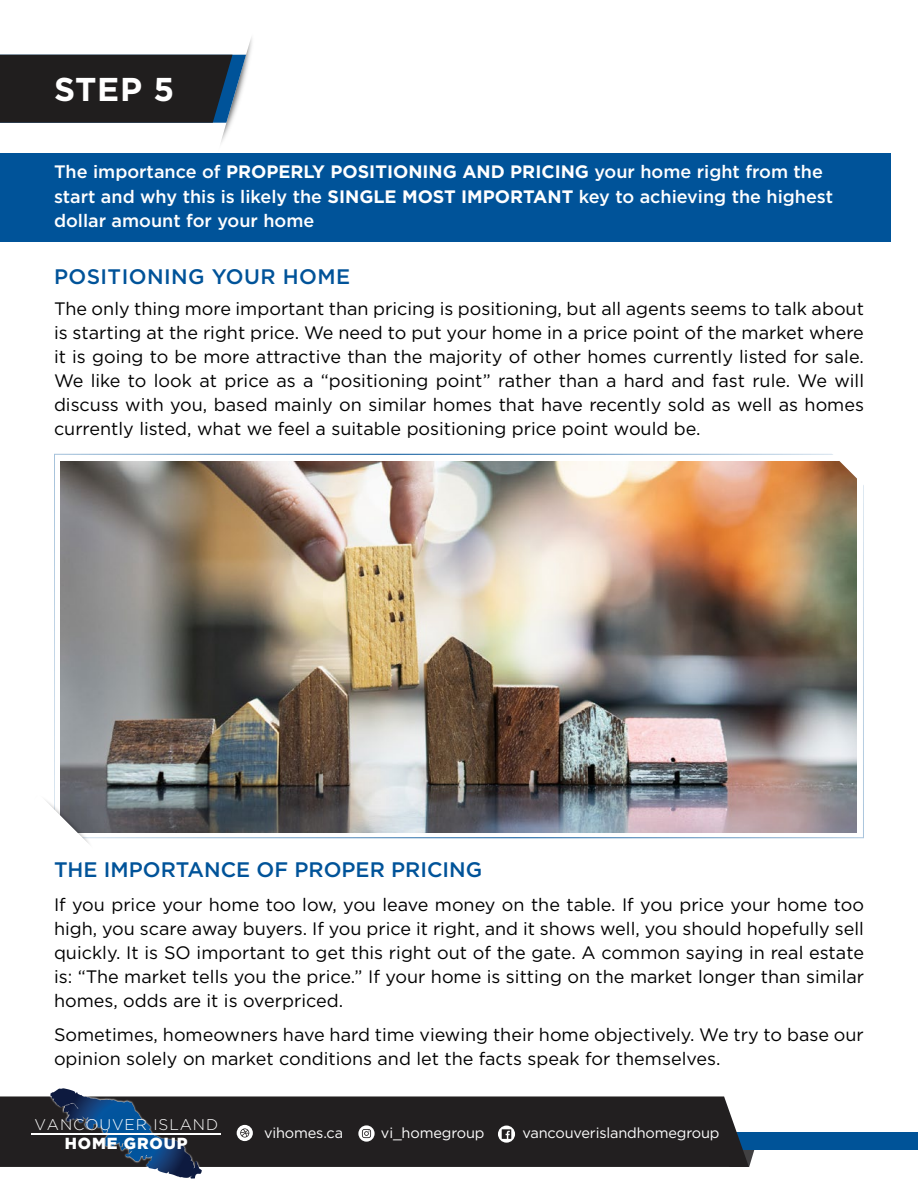
<style>
.page{position:relative;width:918px;height:1188px;background:#fff}
.page>*{position:absolute;margin:0;border:0;box-sizing:border-box;transform-origin:0 0}
.t1{font:700 33px "Gotham Pro";color:#fff}
.t2{font:500 21px "Gotham Pro";color:#005399}
.t3{font:500 21px "Gotham Pro";letter-spacing:.02em;color:#005399}
.t4{font:18px/24px "Gotham Pro";color:#000;text-align:justify}
.t5{font:500 18px/24.6px "Gotham Pro";color:#fff}
.t6{font:900 16.05px "Gotham Pro";letter-spacing:.06em;color:#fff}
.t7{font:300 15.45px "Gotham Pro";letter-spacing:.055em;color:#fff}
.t8{font:14.55px "Gotham Pro";letter-spacing:-.01em;color:#fff}
.s1{font-weight:700}
</style>
<div class="page">
<svg style="left:749px;top:1150px;width:6px;height:17px"></svg>
<div style="left:352px;top:1133px;width:566px;height:17px;background:#005398"></div>
<div style="left:0;top:1096px;width:749px;height:71px;background:#221f20"></div>
<svg style="left:237px;top:1125px;width:16px;height:16px"></svg>
<svg style="left:240px;top:1128px;width:9px;height:10px"></svg>
<svg style="left:358px;top:1125px;width:17px;height:17px"></svg>
<svg style="left:362px;top:1129px;width:9px;height:9px"></svg>
<svg style="left:498px;top:1126px;width:17px;height:17px"></svg>
<svg style="left:502px;top:1129px;width:9px;height:10px"></svg>
<img style="left:48px;top:1096px;width:156px;height:83px">
<svg style="left:50px;top:1088px;width:39px;height:41px;background:#343d54"></svg>
<hr style="left:32px;top:1133px;width:189px;height:1px;background:#fff">
<div style="left:0;top:153px;width:891px;height:89px;background:#005399"></div>
<img style="left:246px;top:37px;width:6px;height:37px">
<svg style="left:0;top:54px;width:246px;height:89px"></svg>
<img style="left:60px;top:461px;width:796px;height:371px">
<svg style="left:820px;top:454px;width:44px;height:45px"></svg>
<svg style="left:45px;top:794px;width:51px;height:50px"></svg>
<p class="t1" style="left:54px;top:70px;width:122px">STEP 5</p>
<p class="t5" style="left:54px;top:159px;width:781px">The importance of <span class="s1">PROPERLY POSITIONING AND PRICING</span> your home right from the start and why this is likely the <span class="s1">SINGLE MOST IMPORTANT</span> key to achieving the highest dollar amount for your home</p>
<p class="t3" style="left:54px;top:265px;width:298px">POSITIONING YOUR HOME</p>
<p class="t4" style="left:54px;top:297px;width:812px">The only thing more important than pricing is positioning, but all agents seems to talk about is starting at the right price. We need to put your home in a price point of the market where it is going to be more attractive than the majority of other homes currently listed for sale.<br>We like to look at price as a “positioning point” rather than a hard and fast rule. We will discuss with you, based mainly on similar homes that have recently sold as well as homes currently listed, what we feel a suitable positioning price point would be.</p>
<p class="t2" style="left:54px;top:858px;width:430px">THE IMPORTANCE OF PROPER PRICING</p>
<p class="t4" style="left:54px;top:892px;width:812px">If you price your home too low, you leave money on the table. If you price your home too high, you scare away buyers. If you price it right, and it shows well, you should hopefully sell quickly. It is SO important to get this right out of the gate. A common saying in real estate is: “The market tells you the price.” If your home is sitting on the market longer than similar homes, odds are it is overpriced.</p>
<p class="t4" style="left:54px;top:1022px;width:811px">Sometimes, homeowners have hard time viewing their home objectively. We try to base our opinion solely on market conditions and let the facts speak for themselves.</p>
<p class="t7" style="left:34px;top:1116px;width:185px">VANCOUVER ISLAND</p>
<p class="t6" style="left:65px;top:1134px;width:124px">HOME GROUP</p>
<p class="t8" style="left:264px;top:1125px;width:81px">vihomes.ca</p>
<p class="t8" style="left:381px;top:1125px;width:105px">vi_homegroup</p>
<p class="t8" style="left:522px;top:1125px;width:199px">vancouverislandhomegroup</p>
</div>
